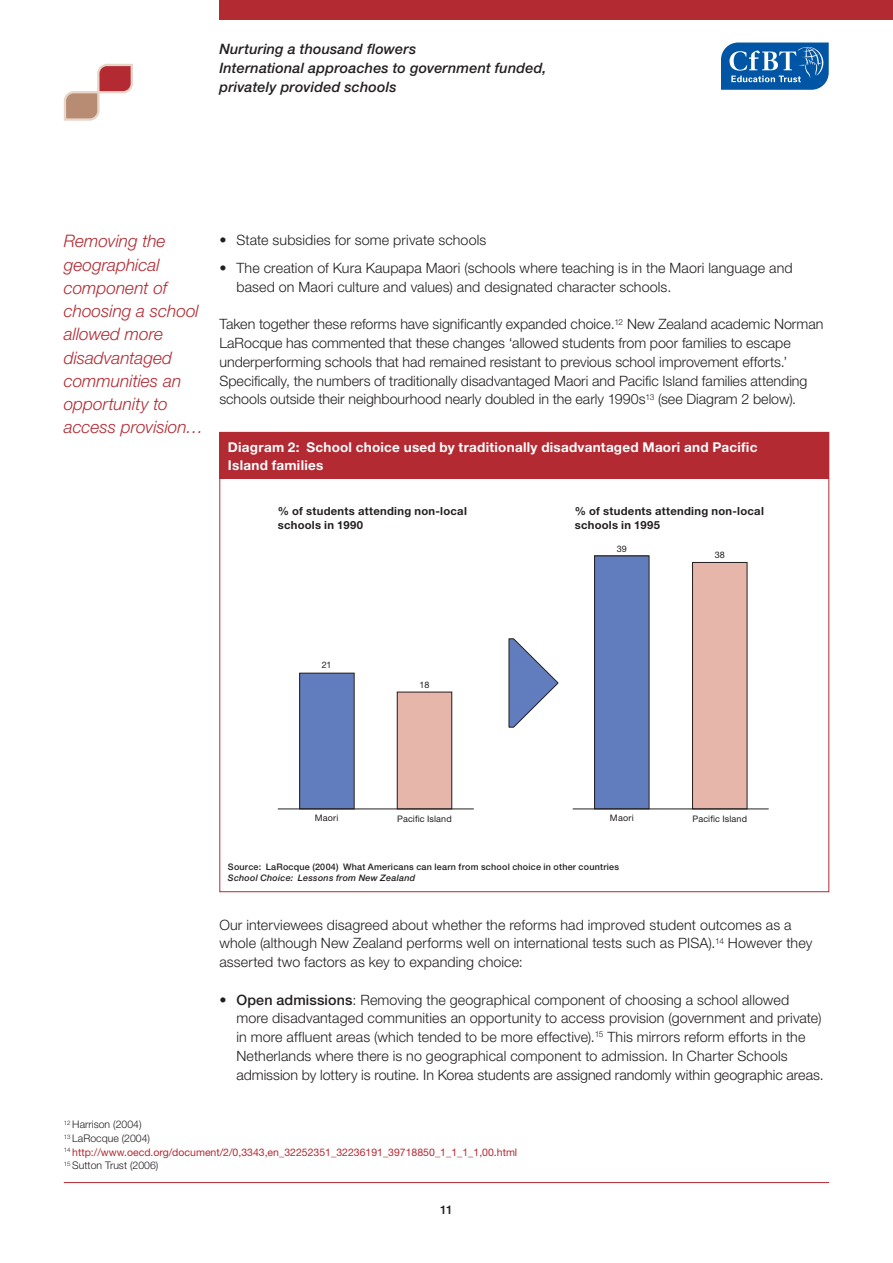
<style>
.page{position:relative;width:893px;height:1263px;background:#fff}
.page>*{position:absolute;margin:0;border:0;box-sizing:border-box;transform-origin:0 0}
.t1{font:italic 300 17.25px/23.2px "Helvetica Neue LT";color:#b32a33}
.t2{font:italic 500 14.4px/18.9px "Helvetica Neue LT";letter-spacing:.01em;color:#231f20}
.t3{font:300 14.25px/18.8px "Helvetica Neue LT";letter-spacing:.005em;color:#231f20}
.t4{font:700 13.5px/18px "Helvetica Neue LT";letter-spacing:.02em;color:#fff}
.t5{font:500 12px "Helvetica Neue LT";color:#231f20}
.t6{font:700 11.25px/13.5px "Helvetica Neue LT";letter-spacing:.025em;color:#231f20}
.t7{font:10.5px/13.6px "Helvetica Neue LT";color:#b32a33}
.t8{font:500 9px "Helvetica Neue LT";letter-spacing:.025em;color:#231f20}
.t9{font:9px "Helvetica Neue LT";letter-spacing:.015em;color:#231f20}
.t10{font:italic 500 9px "Helvetica Neue LT";letter-spacing:.025em;color:#231f20}
.s1{font-weight:500}
.s2{font-weight:300;color:#231f20}
</style>
<div class="page">
<svg style="left:721px;top:43px;width:108px;height:47px;background:#2e73b4"></svg>
<svg style="left:63px;top:63px;width:70px;height:58px"></svg>
<div style="left:219px;top:0;width:674px;height:20px;background:#b32a33"></div>
<hr style="left:64px;top:1182px;width:765px;height:1px;background:#b32a33">
<div style="left:219px;top:432px;width:610px;height:47px;background:#b32a33"></div>
<div style="left:300px;top:673px;width:54px;height:136px;background:#627dbd"></div>
<div style="left:299px;top:673px;width:56px;height:136px;border:1px solid #231f20"></div>
<div style="left:397px;top:692px;width:55px;height:117px;background:#e7b6aa"></div>
<div style="left:397px;top:692px;width:55px;height:117px;border:1px solid #231f20"></div>
<hr style="left:278px;top:808px;width:195px;height:1px;background:#231f20">
<div style="left:595px;top:556px;width:54px;height:253px;background:#627dbd"></div>
<div style="left:594px;top:555px;width:55px;height:254px;border:1px solid #231f20"></div>
<div style="left:692px;top:562px;width:55px;height:247px;background:#e7b6aa"></div>
<div style="left:692px;top:562px;width:55px;height:247px;border:1px solid #231f20"></div>
<hr style="left:573px;top:808px;width:195px;height:1px;background:#231f20">
<svg style="left:508px;top:638px;width:51px;height:90px"></svg>
<p class="t2" style="left:219px;top:39px;width:329px">Nurturing a thousand flowers<br>International approaches to government funded, privately provided schools</p>
<p class="t1" style="left:64px;top:229px;width:141px">Removing the geographical component of choosing a school allowed more disadvantaged communities an opportunity to access provision…</p>
<p class="t3" style="left:219px;top:230px;width:268px">• State subsidies for some private schools</p>
<p class="t3" style="left:236px;top:258px;width:558px;text-indent:-17px">• The creation of Kura Kaupapa Maori (schools where teaching is in the Maori language and based on Maori culture and values) and designated character schools.</p>
<p class="t3" style="left:219px;top:315px;width:605px">Taken together these reforms have significantly expanded choice.<sup>12</sup> New Zealand academic Norman LaRocque has commented that these changes ‘allowed students from poor families to escape underperforming schools that had remained resistant to previous school improvement efforts.’ Specifically, the numbers of traditionally disadvantaged Maori and Pacific Island families attending schools outside their neighbourhood nearly doubled in the early 1990s<sup>13</sup> (see Diagram 2 below).</p>
<p class="t4" style="left:228px;top:437px;width:531px">Diagram 2: School choice used by traditionally disadvantaged Maori and Pacific<br>Island families</p>
<p class="t6" style="left:278px;top:504px;width:191px">% of students attending non-local schools in 1990</p>
<p class="t6" style="left:575px;top:504px;width:191px">% of students attending non-local schools in 1995</p>
<p class="t9" style="left:617px;top:543px;width:12px">39</p>
<p class="t9" style="left:715px;top:549px;width:12px">38</p>
<p class="t9" style="left:322px;top:660px;width:11px">21</p>
<p class="t9" style="left:420px;top:679px;width:11px">18</p>
<p class="t9" style="left:315px;top:813px;width:25px">Maori</p>
<p class="t9" style="left:610px;top:813px;width:25px">Maori</p>
<p class="t9" style="left:397px;top:813px;width:56px">Pacific Island</p>
<p class="t9" style="left:693px;top:813px;width:56px">Pacific Island</p>
<p class="t8" style="left:228px;top:861px;width:393px">Source: LaRocque (2004) What Americans can learn from school choice in other countries</p>
<p class="t10" style="left:228px;top:873px;width:189px">School Choice: Lessons from New Zealand</p>
<p class="t3" style="left:219px;top:915px;width:594px">Our interviewees disagreed about whether the reforms had improved student outcomes as a whole (although New Zealand performs well on international tests such as PISA).<sup>14</sup> However they asserted two factors as key to expanding choice:</p>
<p class="t3" style="left:236px;top:990px;width:589px;text-indent:-17px">• <span class="s1">Open admissions</span>: Removing the geographical component of choosing a school allowed more disadvantaged communities an opportunity to access provision (government and private) in more affluent areas (which tended to be more effective).<sup>15</sup> This mirrors reform efforts in the Netherlands where there is no geographical component to admission. In Charter Schools admission by lottery is routine. In Korea students are assigned randomly within geographic areas.</p>
<p class="t7" style="left:64px;top:1117px;width:455px"><sup>12</sup> <span class="s2">Harrison (2004)<br></span><sup>13</sup> <span class="s2">LaRocque (2004)<br></span><sup>14</sup> http://www.oecd.org/document/2/0,3343,en_32252351_32236191_39718850_1_1_1_1,00.html <sup>15</sup> <span class="s2">Sutton Trust (2006)</span></p>
<p class="t5" style="left:440px;top:1202px;width:14px">11</p>
</div>
